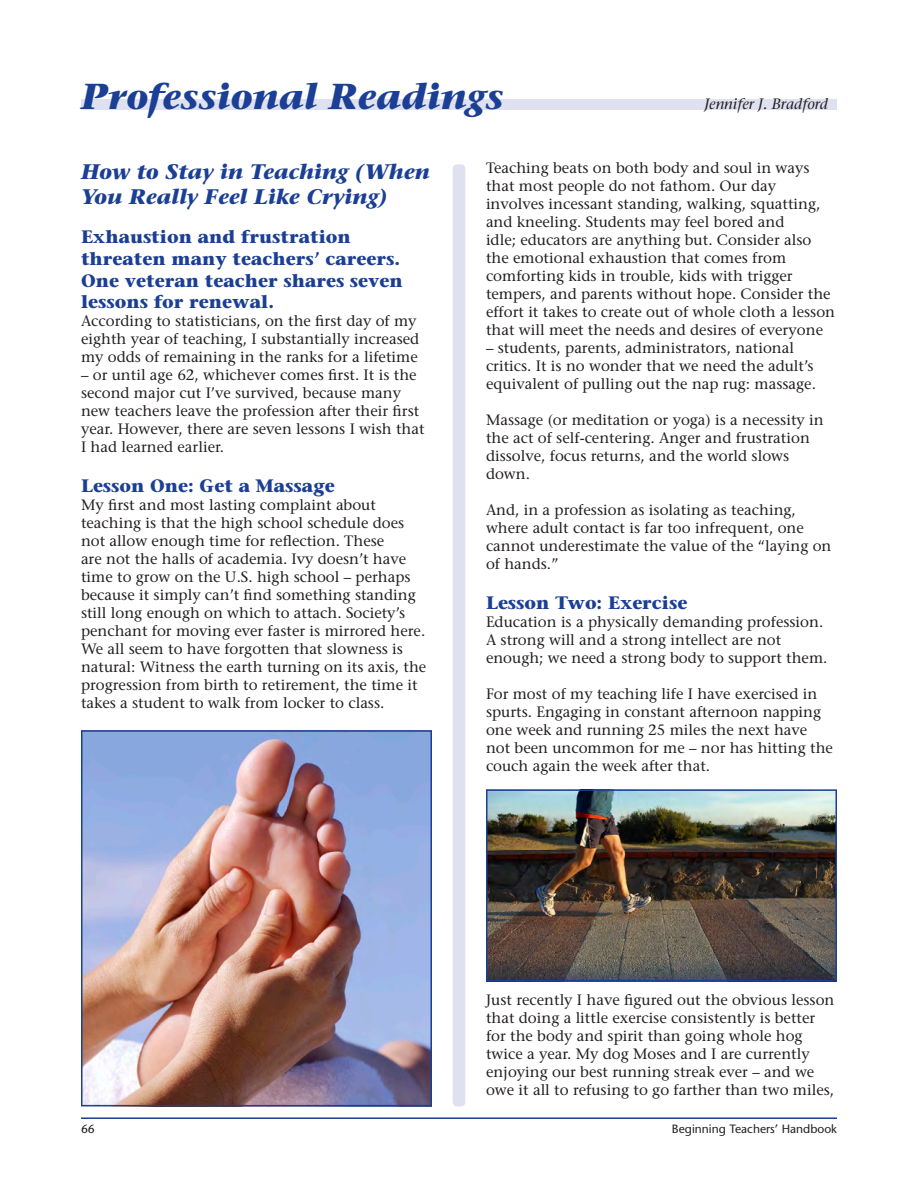
<style>
.page{position:relative;width:918px;height:1188px;background:#fff}
.page>*{position:absolute;margin:0;border:0;box-sizing:border-box;transform-origin:0 0}
.t1{font:italic 700 36px "Stone Serif";color:#1b3f94}
.t2{font:italic 700 21px/25.2px "Stone Serif";color:#1b3f94}
.t3{font:700 18px/21.6px "Stone Serif";color:#1b3f94}
.t4{font:15px/18px "Stone Serif";color:#231f20}
.t5{font:italic 15px "Stone Serif";color:#231f20}
.t6{font:12px "Stone Sans";color:#231f20}
</style>
<div class="page">
<hr style="left:81px;top:1117px;width:756px;height:2px;background:#1b3f94">
<div style="left:453px;top:164px;width:12px;height:942px;background:#dfe1f0;border-radius:4px"></div>
<div style="left:81px;top:100px;width:756px;height:10px;background:#dfe1f0"></div>
<img style="left:84px;top:733px;width:345px;height:370px">
<div style="left:81px;top:730px;width:351px;height:376px;border:2px solid #1b3f94"></div>
<img style="left:489px;top:792px;width:345px;height:186px">
<div style="left:486px;top:789px;width:351px;height:192px;border:2px solid #1b3f94"></div>
<p class="t1" style="left:81px;top:75px;width:424px">Professional Readings</p>
<p class="t5" style="left:704px;top:95px;width:125px">Jennifer J. Bradford</p>
<p class="t2" style="left:81px;top:159px;width:350px">How to Stay in Teaching (When<br>You Really Feel Like Crying)</p>
<p class="t3" style="left:81px;top:226px;width:323px">Exhaustion and frustration threaten many teachers’ careers.<br>One veteran teacher shares seven lessons for renewal.</p>
<p class="t4" style="left:81px;top:312px;width:340px">According to statisticians, on the first day of my eighth year of teaching, I substantially increased my odds of remaining in the ranks for a lifetime</p>
<p class="t4" style="left:81px;top:366px;width:345px">– or until age 62, whichever comes first. It is the second major cut I’ve survived, because many new teachers leave the profession after their first year. However, there are seven lessons I wish that I had learned earlier.</p>
<p class="t3" style="left:81px;top:474px;width:255px">Lesson One: Get a Massage</p>
<p class="t4" style="left:81px;top:496px;width:347px">My first and most lasting complaint about teaching is that the high school schedule does not allow enough time for reflection. These<br>are not the halls of academia. Ivy doesn’t have time to grow on the U.S. high school – perhaps because it simply can’t find something standing still long enough on which to attach. Society’s penchant for moving ever faster is mirrored here.<br>We all seem to have forgotten that slowness is natural: Witness the earth turning on its axis, the progression from birth to retirement, the time it takes a student to walk from locker to class.</p>
<p class="t4" style="left:486px;top:159px;width:351px">Teaching beats on both body and soul in ways that most people do not fathom. Our day involves incessant standing, walking, squatting, and kneeling. Students may feel bored and<br>idle; educators are anything but. Consider also the emotional exhaustion that comes from comforting kids in trouble, kids with trigger tempers, and parents without hope. Consider the effort it takes to create out of whole cloth a lesson that will meet the needs and desires of everyone</p>
<p class="t4" style="left:486px;top:339px;width:332px">– students, parents, administrators, national critics. It is no wonder that we need the adult’s equivalent of pulling out the nap rug: massage.</p>
<p class="t4" style="left:486px;top:411px;width:339px">Massage (or meditation or yoga) is a necessity in the act of self-centering. Anger and frustration dissolve, focus returns, and the world slows down.</p>
<p class="t4" style="left:486px;top:501px;width:347px">And, in a profession as isolating as teaching, where adult contact is far too infrequent, one cannot underestimate the value of the “laying on of hands.”</p>
<p class="t3" style="left:486px;top:592px;width:203px">Lesson Two: Exercise</p>
<p class="t4" style="left:486px;top:613px;width:343px">Education is a physically demanding profession.<br>A strong will and a strong intellect are not enough; we need a strong body to support them.</p>
<p class="t4" style="left:486px;top:685px;width:349px">For most of my teaching life I have exercised in spurts. Engaging in constant afternoon napping one week and running 25 miles the next have not been uncommon for me – nor has hitting the couch again the week after that.</p>
<p class="t4" style="left:486px;top:991px;width:350px">Just recently I have figured out the obvious lesson that doing a little exercise consistently is better for the body and spirit than going whole hog twice a year. My dog Moses and I are currently enjoying our best running streak ever – and we owe it all to refusing to go farther than two miles,</p>
<p class="t6" style="left:81px;top:1122px;width:15px">66</p>
<p class="t6" style="left:672px;top:1122px;width:167px">Beginning Teachers’ Handbook</p>
</div>
